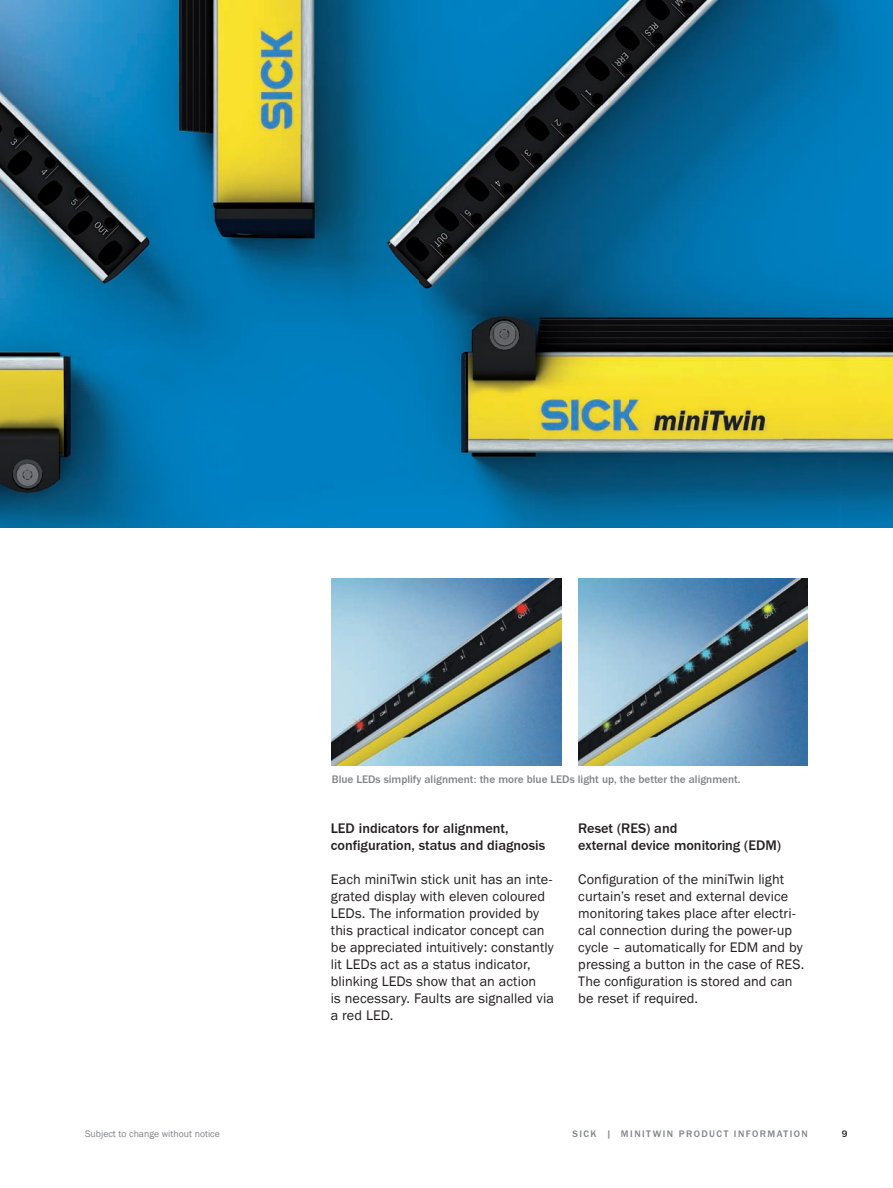
<style>
.page{position:relative;width:893px;height:1188px;background:#fff}
.page>*{position:absolute;margin:0;border:0;box-sizing:border-box;transform-origin:0 0}
.t1{font:14.25px/17px "SICK Franklin";letter-spacing:.005em;color:#231f20}
.t2{font:500 14.25px/17px "SICK Franklin";color:#231f20}
.t3{font:500 11.25px "SICK Franklin";color:#808285}
.t4{font:500 9.75px "SICK Franklin";letter-spacing:.15em;color:#808285}
.t5{font:9.75px "SICK Franklin";color:#808285}
.t6{font:500 9.75px "SICK Franklin";color:#231f20}
</style>
<div class="page">
<img style="left:0;top:0;width:893px;height:528px">
<img style="left:332px;top:578px;width:229px;height:188px">
<img style="left:578px;top:578px;width:230px;height:188px">
<p class="t3" style="left:332px;top:772px;width:410px">Blue LEDs simplify alignment: the more blue LEDs light up, the better the alignment.</p>
<p class="t2" style="left:331px;top:820px;width:216px">LED indicators for alignment, configuration, status and diagnosis</p>
<p class="t1" style="left:331px;top:871px;width:225px">Each miniTwin stick unit has an inte&shy;grated display with eleven coloured LEDs. The information provided by this practical indicator concept can be appreciated intuitively: constantly lit LEDs act as a status indicator, blinking LEDs show that an action<br>is necessary. Faults are signalled via a red LED.</p>
<p class="t2" style="left:578px;top:820px;width:204px">Reset (RES) and<br>external device monitoring (EDM)</p>
<p class="t1" style="left:578px;top:871px;width:228px">Configuration of the miniTwin light curtain’s reset and external device monitoring takes place after electri&shy;cal connection during the power-up cycle – automatically for EDM and by pressing a button in the case of RES.<br>The configuration is stored and can be reset if required.</p>
<p class="t5" style="left:85px;top:1128px;width:136px">Subject to change without notice</p>
<p class="t4" style="left:572px;top:1128px;width:237px">SICk | MINITWIN PRODUCT INFORMATION</p>
<p class="t6" style="left:842px;top:1128px;width:7px">9</p>
</div>
